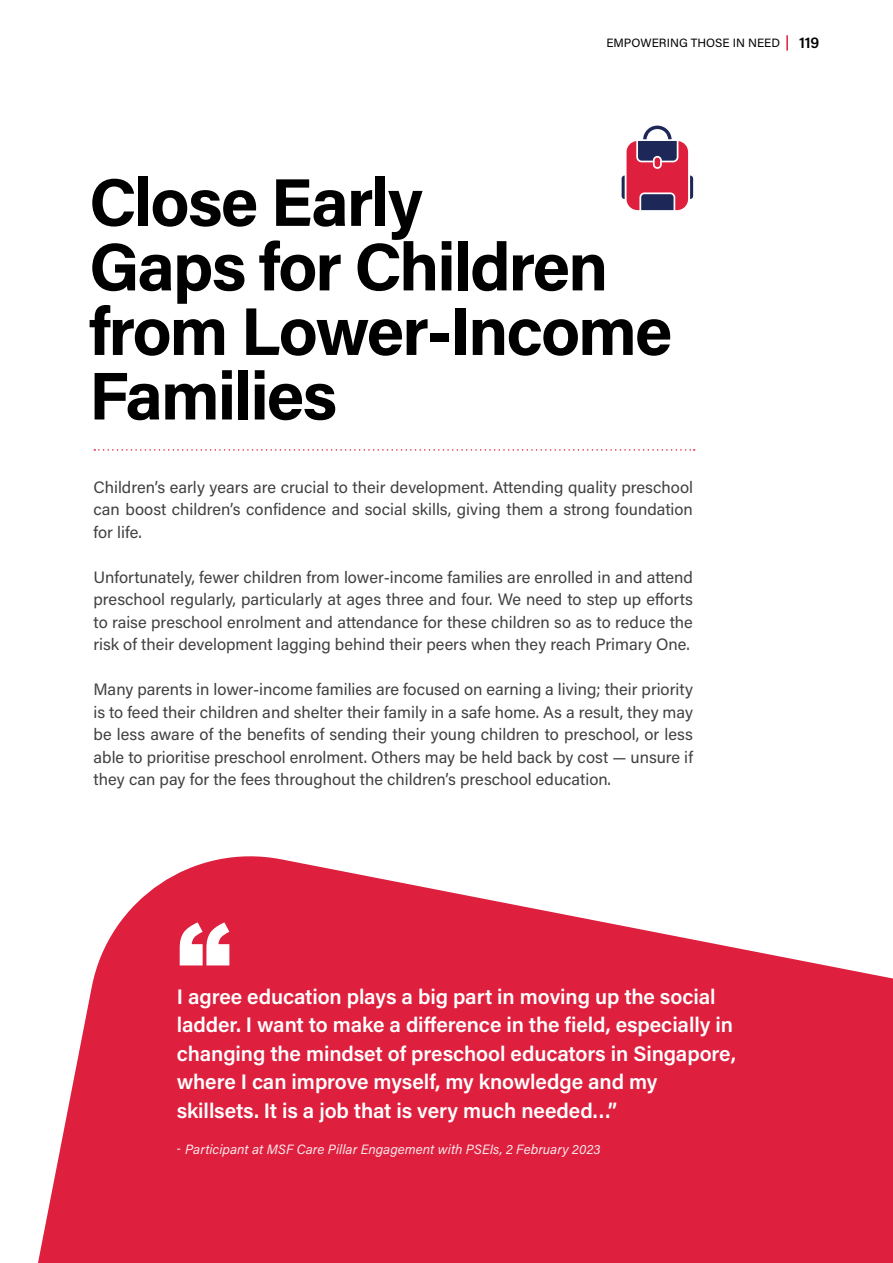
<style>
.page{position:relative;width:893px;height:1263px;background:#fff}
.page>*{position:absolute;margin:0;border:0;box-sizing:border-box;transform-origin:0 0}
.t1{font:900 108px "Arial";color:#fff}
.t2{font:700 67.5px/64.5px "Acumin Pro";letter-spacing:-.03em;color:#000}
.t3{font:600 21px/28.5px "Acumin Pro";letter-spacing:-.005em;color:#fff}
.t4{font:16.5px/22.5px "Acumin Pro";color:#414042;text-align:justify}
.t5{font:600 15px "Acumin Pro";color:#000}
.t6{font:italic 13.5px "Acumin Pro";color:#fff}
.t7{font:12px "Acumin Pro";color:#000}
</style>
<div class="page">
<svg style="left:94px;top:449px;width:601px;height:2px"></svg>
<svg style="left:38px;top:856px;width:855px;height:407px;fill:#de1f3e"></svg>
<svg style="left:622px;top:126px;width:71px;height:84px"></svg>
<svg style="left:786px;top:35px;width:2px;height:16px"></svg>
<p class="t7" style="left:606px;top:35px;width:175px">EMPOWERING THOSE IN NEED</p>
<p class="t5" style="left:799px;top:33px;width:22px">119</p>
<h2 class="t2" style="left:89px;top:167px;width:585px">Close Early<br>Gaps for Children from Lower-Income<br>Families</h2>
<p class="t4" style="left:94px;top:475px;width:601px">Children’s early years are crucial to their development. Attending quality preschool can boost children’s confidence and social skills, giving them a strong foundation for life.</p>
<p class="t4" style="left:94px;top:565px;width:601px">Unfortunately, fewer children from lower-income families are enrolled in and attend preschool regularly, particularly at ages three and four. We need to step up efforts to raise preschool enrolment and attendance for these children so as to reduce the risk of their development lagging behind their peers when they reach Primary One.</p>
<p class="t4" style="left:94px;top:677px;width:601px">Many parents in lower-income families are focused on earning a living; their priority is to feed their children and shelter their family in a safe home. As a result, they may be less aware of the benefits of sending their young children to preschool, or less able to prioritise preschool enrolment. Others may be held back by cost — unsure if they can pay for the fees throughout the children’s preschool education.</p>
<h1 class="t1" style="left:177px;top:884px;width:55px">“</h1>
<p class="t3" style="left:177px;top:981px;width:561px">I agree education plays a big part in moving up the social ladder. I want to make a difference in the field, especially in changing the mindset of preschool educators in Singapore, where I can improve myself, my knowledge and my skillsets. It is a job that is very much needed…”</p>
<p class="t6" style="left:177px;top:1140px;width:425px">- Participant at MSF Care Pillar Engagement with PSEIs, 2 February 2023</p>
</div>
